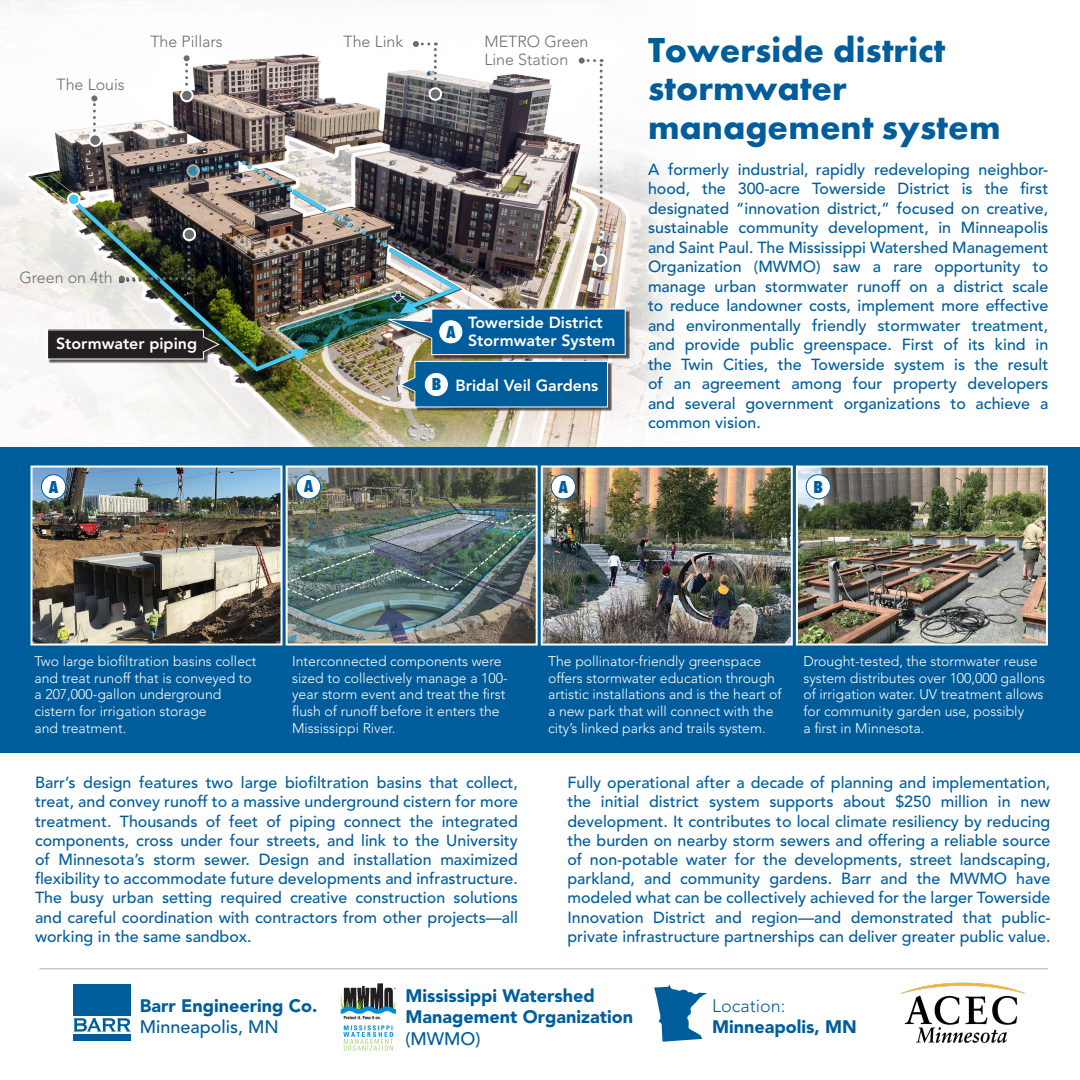
<style>
.page{position:relative;width:1080px;height:1080px;background:#fff}
.page>*{position:absolute;margin:0;border:0;box-sizing:border-box;transform-origin:0 0}
.t1{font:700 36px/38.2px "Futura TOT";color:#005d9c}
.t2{font:900 18px/21.6px "Avenir LT Std";color:#005d9c}
.t3{font:18px "Futura DOT Ext Bol Con";color:#005d9c}
.t4{font:500 16px/19.2px "Avenir LT Std";color:#005d9c;text-align:justify}
.t5{font:800 16px "Avenir LT Std";color:#fff}
.t6{font:300 16px/18px "Avenir LT Std";color:#6c6d70}
.t7{font:300 14px/16.8px "Avenir LT Std";color:#fff}
.s1{font-weight:500}
.s2{font-weight:300}
</style>
<div class="page">
<img style="left:0;top:0;width:419px;height:339px">
<svg style="left:0;top:354px;width:639px;height:93px"></svg>
<div style="left:48px;top:330px;width:155px;height:29px;background:#231f20"></div>
<div style="left:47px;top:329px;width:157px;height:30px;border:1px solid #fff"></div>
<div style="left:0;top:447px;width:1080px;height:305px;background:#005d9c"></div>
<hr style="left:39px;top:968px;width:1009px;height:1px;background:#6c6d70">
<img style="left:289px;top:469px;width:246px;height:174px">
<div style="left:286px;top:466px;width:252px;height:180px;border:2px solid #fff"></div>
<div style="left:296px;top:475px;width:25px;height:24px;background:#fff;border-radius:50%"></div>
<div style="left:296px;top:474px;width:25px;height:25px;border:1px solid #005d9c;border-radius:50%"></div>
<img style="left:544px;top:469px;width:246px;height:174px">
<div style="left:541px;top:466px;width:252px;height:180px;border:2px solid #fff"></div>
<div style="left:551px;top:475px;width:25px;height:24px;background:#fff;border-radius:50%"></div>
<div style="left:551px;top:474px;width:25px;height:25px;border:1px solid #005d9c;border-radius:50%"></div>
<img style="left:799px;top:469px;width:246px;height:174px">
<div style="left:796px;top:466px;width:252px;height:180px;border:2px solid #fff"></div>
<div style="left:806px;top:475px;width:24px;height:24px;background:#fff;border-radius:50%"></div>
<div style="left:806px;top:474px;width:25px;height:25px;border:1px solid #005d9c;border-radius:50%"></div>
<div style="left:401px;top:362px;width:211px;height:50px;background:#231f20;opacity:.75"></div>
<img style="left:34px;top:469px;width:246px;height:174px">
<div style="left:31px;top:466px;width:252px;height:180px;border:2px solid #fff"></div>
<div style="left:41px;top:475px;width:25px;height:24px;background:#fff;border-radius:50%"></div>
<div style="left:41px;top:474px;width:25px;height:25px;border:1px solid #005d9c;border-radius:50%"></div>
<img style="left:66px;top:41px;width:560px;height:367px">
<img style="left:340px;top:983px;width:58px;height:68px">
<div style="left:74px;top:984px;width:57px;height:31px;background:#005d9c"></div>
<div style="left:74px;top:1034px;width:57px;height:7px;background:#005d9c"></div>
<svg style="left:74px;top:1018px;width:57px;height:14px"></svg>
<img style="left:900px;top:982px;width:126px;height:61px">
<svg style="left:654px;top:984px;width:53px;height:58px"></svg>
<p class="t6" style="left:57px;top:75px;width:70px">The Louis</p>
<p class="t6" style="left:150px;top:33px;width:74px">The Pillars</p>
<p class="t6" style="left:344px;top:33px;width:61px">The Link</p>
<p class="t6" style="left:484px;top:33px;width:106px">METRO Green<br>Line Station</p>
<p class="t6" style="left:19px;top:268px;width:95px">Green on 4th</p>
<p class="t5" style="left:56px;top:334px;width:143px">Stormwater piping</p>
<p class="t3" style="left:49px;top:477px;width:11px">A</p>
<p class="t3" style="left:304px;top:476px;width:11px">A</p>
<p class="t3" style="left:446px;top:322px;width:11px">A</p>
<p class="t5" style="left:468px;top:313px;width:136px">Towerside District</p>
<p class="t5" style="left:468px;top:331px;width:149px">Stormwater System</p>
<p class="t3" style="left:432px;top:374px;width:11px">B</p>
<p class="t5" style="left:455px;top:376px;width:144px">Bridal Veil Gardens</p>
<p class="t3" style="left:559px;top:477px;width:11px">A</p>
<p class="t1" style="left:648px;top:30px;width:354px">Towerside district stormwater management system</p>
<p class="t4" style="left:648px;top:160px;width:402px;line-height:19.5px">A formerly industrial, rapidly redeveloping neighbor&shy;hood, the 300-acre Towerside District is the first designated “innovation district,” focused on creative, sustainable community development, in Minneapolis and Saint Paul. The Mississippi Watershed Management Organization (MWMO) saw a rare opportunity to manage urban stormwater runoff on a district scale to reduce landowner costs, implement more effective and environmentally friendly stormwater treatment, and provide public greenspace. First of its kind in the Twin Cities, the Towerside system is the result of an agreement among four property developers and several government organizations to achieve a common vision.</p>
<p class="t3" style="left:814px;top:477px;width:11px">B</p>
<p class="t7" style="left:35px;top:653px;width:223px">Two large biofiltration basins collect and treat runoff that is conveyed to a 207,000-gallon underground cistern for irrigation storage<br>and treatment.</p>
<p class="t7" style="left:292px;top:653px;width:217px">Interconnected components were sized to collectively manage a 100- year storm event and treat the first flush of runoff before it enters the<br>Mississippi River.</p>
<p class="t7" style="left:548px;top:653px;width:235px">The pollinator-friendly greenspace offers stormwater education through artistic installations and is the heart of a new park that will connect with the city’s linked parks and trails system.</p>
<p class="t7" style="left:803px;top:653px;width:243px">Drought-tested, the stormwater reuse system distributes over 100,000 gallons of irrigation water. UV treatment allows for community garden use, possibly<br>a first in Minnesota.</p>
<p class="t4" style="left:35px;top:773px;width:484px">Barr’s design features two large biofiltration basins that collect, treat, and convey runoff to a massive underground cistern for more treatment. Thousands of feet of piping connect the integrated components, cross under four streets, and link to the University of Minnesota’s storm sewer. Design and installation maximized flexibility to accommodate future developments and infrastructure.<br>The busy urban setting required creative construction solutions and careful coordination with contractors from other projects—all working in the same sandbox.</p>
<p class="t4" style="left:567px;top:773px;width:484px">Fully operational after a decade of planning and implementation, the initial district system supports about $250 million in new development. It contributes to local climate resiliency by reducing the burden on nearby storm sewers and offering a reliable source of non-potable water for the developments, street landscaping, parkland, and community gardens. Barr and the MWMO have modeled what can be collectively achieved for the larger Towerside Innovation District and region—and demonstrated that public&shy;private infrastructure partnerships can deliver greater public value.</p>
<p class="t2" style="left:140px;top:994px;width:179px">Barr Engineering Co.<br><span class="s1">Minneapolis, MN</span></p>
<p class="t2" style="left:406px;top:985px;width:229px">Mississippi Watershed<br>Management Organization <span class="s1">(MWMO)</span></p>
<p class="t2" style="left:712px;top:994px;width:146px"><span class="s2">Location:<br></span>Minneapolis, MN</p>
</div>
